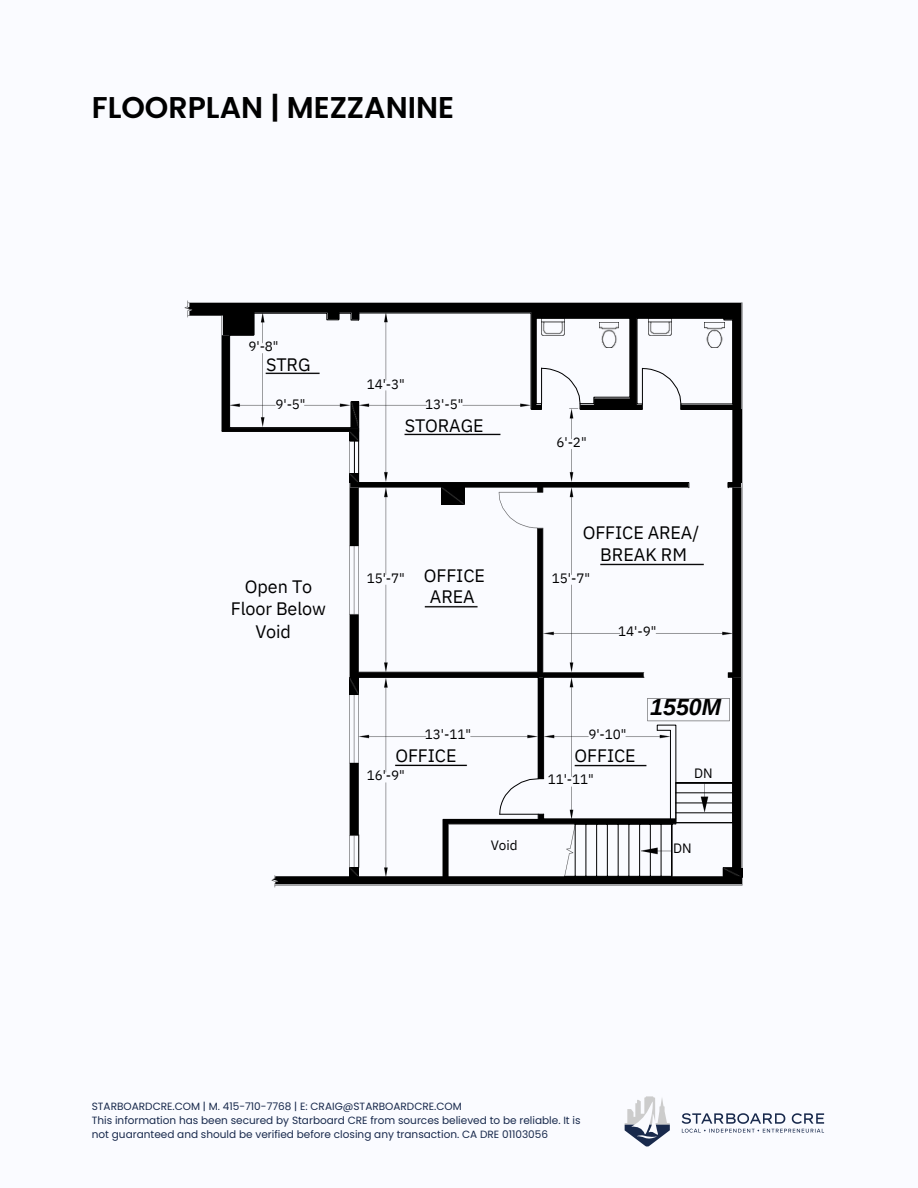
<style>
.page{position:relative;width:918px;height:1188px;background:#fafbff}
.page>*{position:absolute;margin:0;border:0;box-sizing:border-box;transform-origin:0 0}
.t1{font:600 30px "Poppins";color:#000}
.t2{font:italic 700 23.25px "Arimo";color:#000}
.t3{font:18px/21.3px "IBM Plex Sans";letter-spacing:-.005em;color:#000;text-align:center}
.t4{font:13.5px "IBM Plex Sans";letter-spacing:-.005em;color:#000}
.t5{font:10.5px/14px "Poppins";color:#18294c}
</style>
<div class="page">
<svg style="left:625px;top:1096px;width:45px;height:51px"></svg>
<svg style="left:682px;top:1113px;width:142px;height:20px"></svg>
<img style="left:184px;top:300px;width:559px;height:588px">
<h1 class="t1" style="left:92px;top:87px;width:364px">FLOORPLAN | MEZZANINE</h1>
<h6 class="t4" style="left:249px;top:337px;width:32px">9'-8"</h6>
<h4 class="t3" style="left:266px;top:353px;width:46px">STRG</h4>
<h3 class="t4" style="left:276px;top:395px;width:32px">9'-5"</h3>
<h4 class="t3" style="left:245px;top:576px;width:69px">Open To</h4>
<h4 class="t3" style="left:231px;top:597px;width:97px">Floor Below</h4>
<p class="t3" style="left:255px;top:621px;width:37px">Void</p>
<h6 class="t4" style="left:367px;top:375px;width:40px">14'-3"</h6>
<p class="t4" style="left:425px;top:395px;width:40px">13'-5"</p>
<h6 class="t3" style="left:405px;top:414px;width:80px">STORAGE</h6>
<p class="t4" style="left:367px;top:569px;width:40px">15'-7"</p>
<p class="t3" style="left:424px;top:564px;width:63px">OFFICE<br>AREA</p>
<p class="t4" style="left:425px;top:725px;width:48px">13'-11"</p>
<p class="t3" style="left:395px;top:744px;width:63px">OFFICE</p>
<p class="t4" style="left:367px;top:766px;width:40px">16'-9"</p>
<p class="t4" style="left:491px;top:836px;width:28px">Void</p>
<p class="t4" style="left:557px;top:434px;width:32px">6'-2"</p>
<h6 class="t3" style="left:583px;top:522px;width:118px">OFFICE AREA/</h6>
<h2 class="t3" style="left:600px;top:543px;width:88px">BREAK RM</h2>
<h6 class="t4" style="left:552px;top:569px;width:40px">15'-7"</h6>
<h3 class="t4" style="left:618px;top:623px;width:40px">14'-9"</h3>
<h6 class="t2" style="left:650px;top:694px;width:72px">1550M</h6>
<h3 class="t4" style="left:588px;top:725px;width:40px">9'-10"</h3>
<h3 class="t3" style="left:575px;top:745px;width:63px">OFFICE</h3>
<h3 class="t4" style="left:548px;top:771px;width:48px">11'-11"</h3>
<h6 class="t4" style="left:694px;top:764px;width:20px">DN</h6>
<h6 class="t4" style="left:673px;top:839px;width:20px">DN</h6>
<p class="t5" style="left:92px;top:1099px;width:372px">STARBOARDCRE.COM | M. 415-710-7768 | E: CRAIG@STARBOARDCRE.COM</p>
<p class="t5" style="left:92px;top:1113px;width:490px">This information has been secured by Starboard CRE from sources believed to be reliable. It is not guaranteed and should be verified before closing any transaction. CA DRE 01103056</p>
</div>
